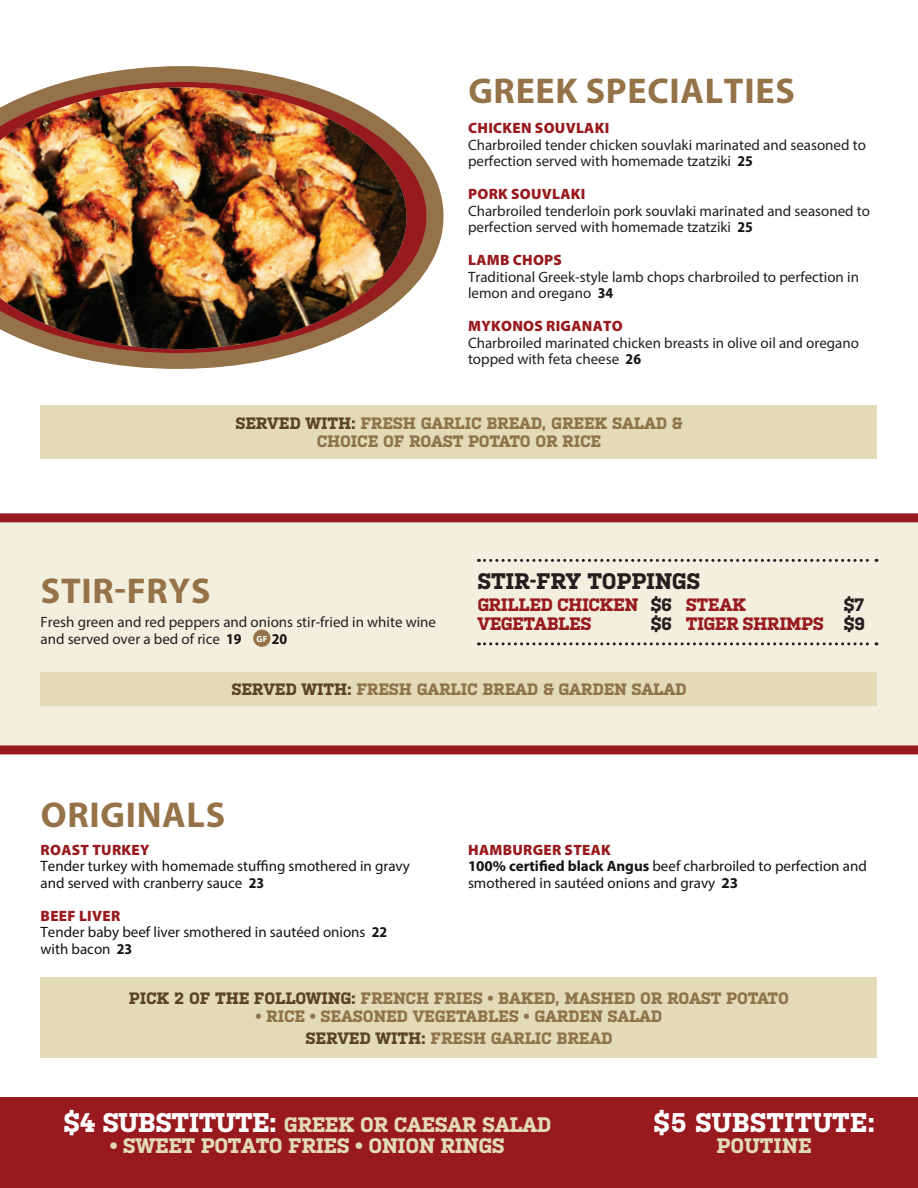
<style>
.page{position:relative;width:918px;height:1188px;background:#fff}
.page>*{position:absolute;margin:0;border:0;box-sizing:border-box;transform-origin:0 0}
.t1{font:700 36px "Myriad Pro";letter-spacing:.02em;color:#957247}
.t2{font:700 27px "Kulturista";color:#fff}
.t3{font:700 22.5px "Kulturista";letter-spacing:-.01em;color:#231f20}
.t4{font:700 21px "Kulturista";letter-spacing:-.02em;color:#e3dab7}
.t5{font:700 21px "Kulturista";color:#e3dab7}
.t6{font:700 18px/19.5px "Kulturista";letter-spacing:-.03em;color:#981a1e}
.t7{font:700 18px "Kulturista";color:#231f20}
.t8{font:700 16.5px/18px "Kulturista";letter-spacing:-.01em;color:#8e7349;text-align:center}
.t9{font:15px/16.5px "Myriad Pro";color:#231f20}
.t10{font:15px/16.5px "Myriad Pro";color:#141413}
.t11{font:900 15px "Myriad Pro";letter-spacing:.02em;color:#981a1e}
.t12{font:700 semi-condensed 15px "Myriad Pro";color:#141413}
.t13{font:700 9px "Myriad Pro";color:#fff}
.s1{font-weight:700;font-stretch:semi-condensed;color:#141413}
.s2{color:#5a4325}
.s3{color:#231f20}
.s4{font-weight:700;font-stretch:semi-condensed}
.s5{font-weight:700}
.s6{font-size:27px;color:#fff}
</style>
<div class="page">
<div style="left:0;top:515px;width:918px;height:233px;background:#f3efdf"></div>
<div style="left:0;top:745px;width:918px;height:9px;background:#981a1e"></div>
<div style="left:253px;top:630px;width:17px;height:17px;background:#957247;border-radius:50%"></div>
<div style="left:0;top:1097px;width:918px;height:91px;background:#981a1e"></div>
<div style="left:0;top:513px;width:918px;height:9px;background:#981a1e"></div>
<svg style="left:48px;top:66px;width:396px;height:303px"></svg>
<img style="left:0;top:87px;width:407px;height:263px">
<div style="left:40px;top:405px;width:838px;height:54px;background:#e3dab7"></div>
<div style="left:40px;top:672px;width:838px;height:34px;background:#e3dab7"></div>
<div style="left:40px;top:977px;width:838px;height:81px;background:#e3dab7"></div>
<svg style="left:478px;top:559px;width:399px;height:3px"></svg>
<svg style="left:478px;top:642px;width:399px;height:3px"></svg>
<p class="t1" style="left:468px;top:68px;width:328px">GREEK SPECIALTIES</p>
<p class="t11" style="left:468px;top:118px;width:143px">CHICKEN SOUVLAKI</p>
<p class="t9" style="left:468px;top:136px;width:399px">Charbroiled tender chicken souvlaki marinated and seasoned to perfection served with homemade tzatziki <span class="s1">25</span></p>
<p class="t11" style="left:468px;top:184px;width:119px">PORK SOUVLAKI</p>
<p class="t9" style="left:468px;top:202px;width:404px">Charbroiled tenderloin pork souvlaki marinated and seasoned to perfection served with homemade tzatziki <span class="s1">25</span></p>
<p class="t11" style="left:468px;top:250px;width:95px">LAMB CHOPS</p>
<p class="t9" style="left:468px;top:268px;width:393px">Traditional Greek-style lamb chops charbroiled to perfection in lemon and oregano <span class="s1">34</span></p>
<p class="t11" style="left:468px;top:316px;width:156px">MYKONOS RIGANATO</p>
<p class="t9" style="left:468px;top:334px;width:393px">Charbroiled marinated chicken breasts in olive oil and oregano topped with feta cheese <span class="s1">26</span></p>
<p class="t8" style="left:235px;top:414px;width:449px"><span class="s2">SERVED WITH:</span> FRESH GARLIC BREAD, GREEK SALAD &amp;<br>CHOICE OF ROAST POTATO OR RICE</p>
<p class="t1" style="left:41px;top:567px;width:171px">STIR-FRYS</p>
<p class="t9" style="left:40px;top:614px;width:397px">Fresh green and red peppers and onions stir-fried in white wine and served over a bed of rice <span class="s1">19</span></p>
<p class="t12" style="left:272px;top:629px;width:17px">20</p>
<p class="t13" style="left:256px;top:633px;width:13px">GF</p>
<p class="t3" style="left:477px;top:569px;width:225px">STIR-FRY TOPPINGS</p>
<p class="t6" style="left:686px;top:595px;width:62px">STEAK</p>
<p class="t6" style="left:477px;top:595px;width:196px">GRILLED CHICKEN <span class="s3">$6<br></span>VEGETABLES</p>
<p class="t6" style="left:686px;top:595px;width:181px;text-align:right"><span class="s3">$7<br></span>TIGER SHRIMPS <span class="s3">$9</span></p>
<p class="t7" style="left:651px;top:614px;width:23px">$6</p>
<p class="t8" style="left:231px;top:680px;width:457px"><span class="s2">SERVED WITH:</span> FRESH GARLIC BREAD &amp; GARDEN SALAD</p>
<p class="t1" style="left:41px;top:792px;width:186px">ORIGINALS</p>
<p class="t11" style="left:41px;top:840px;width:110px">ROAST TURKEY</p>
<p class="t10" style="left:40px;top:858px;width:371px">Tender turkey with homemade stuffing smothered in gravy and served with cranberry sauce <span class="s4">23</span></p>
<p class="t11" style="left:41px;top:906px;width:81px">BEEF LIVER</p>
<p class="t10" style="left:40px;top:924px;width:348px">Tender baby beef liver smothered in sautéed onions <span class="s4">22</span></p>
<p class="t10" style="left:40px;top:940px;width:93px">with bacon <span class="s4">23</span></p>
<p class="t11" style="left:468px;top:840px;width:144px">HAMBURGER STEAK</p>
<p class="t10" style="left:468px;top:858px;width:400px"><span class="s5">100% certified black Angus</span> beef charbroiled to perfection and smothered in sautéed onions and gravy <span class="s5">23</span></p>
<p class="t8" style="left:129px;top:989px;width:662px"><span class="s2">PICK 2 OF THE FOLLOWING:</span> FRENCH FRIES • BAKED, MASHED OR ROAST POTATO</p>
<p class="t8" style="left:255px;top:1007px;width:409px">• RICE • SEASONED VEGETABLES • GARDEN SALAD</p>
<p class="t8" style="left:305px;top:1029px;width:309px"><span class="s2">SERVED WITH:</span> FRESH GARLIC BREAD</p>
<p class="t4" style="left:63px;top:1113px;width:490px"><span class="s6">$4 SUBSTITUTE:</span> GREEK OR CAESAR SALAD</p>
<p class="t4" style="left:110px;top:1134px;width:397px">• SWEET POTATO FRIES • ONION RINGS</p>
<p class="t2" style="left:653px;top:1107px;width:223px">$5 SUBSTITUTE:</p>
<p class="t5" style="left:717px;top:1134px;width:97px">POUTINE</p>
</div>
